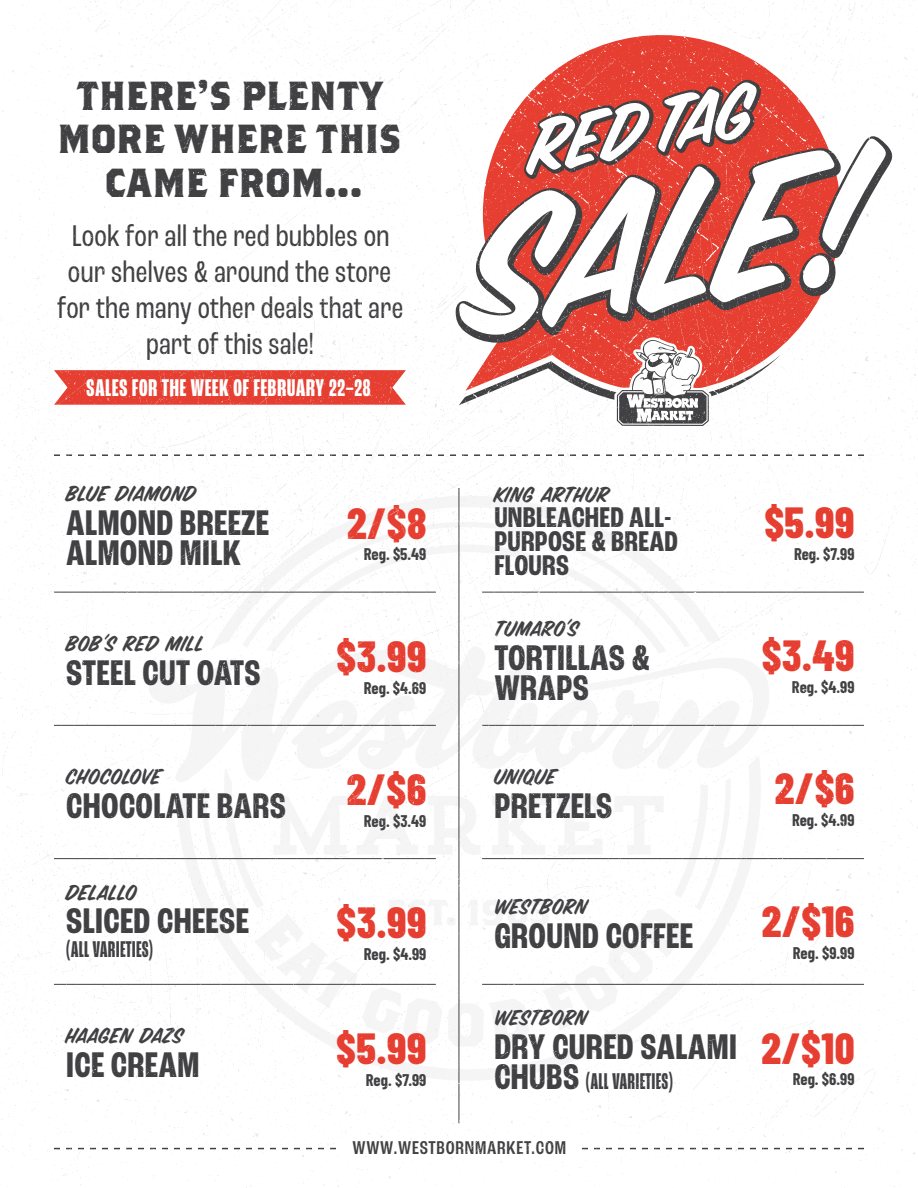
<style>
.page{position:relative;width:918px;height:1188px;background:#fff}
.page>*{position:absolute;margin:0;border:0;box-sizing:border-box;transform-origin:0 0}
.t1{font:800 43.5px "Barlow Condensed";letter-spacing:.01em;color:#e63e30}
.t2{font:700 40.5px/43.5px "Brothers OT";letter-spacing:.01em;color:#414042;text-align:center;scale:.95 1}
.t3{font:700 condensed 37.5px/30px "Roc Grotesk";letter-spacing:.01em;color:#414042;scale:.95 1}
.t4{font:condensed 31.5px/36px "Roc Grotesk";letter-spacing:.01em;color:#414042;text-align:center}
.t5{font:700 condensed 30px/24px "Roc Grotesk";letter-spacing:.01em;color:#414042;scale:.95 1}
.t6{font:700 extra-condensed 25.5px "Roc Grotesk";letter-spacing:.015em;color:#fff;scale:1.1 1}
.t7{font:24px "Sign Painter House Brush";letter-spacing:.015em;color:#414042;scale:.95 1}
.t8{font:700 extra-condensed 24px "Roc Grotesk";letter-spacing:.01em;color:#414042;scale:.95 1}
.t9{font:500 condensed 19.5px "Roc Grotesk";letter-spacing:.04em;color:#414042}
.t10{font:700 16.5px "Barlow Condensed";color:#414042}
.s1{font-stretch:condensed;font-size:37.5px}
</style>
<div class="page">
<img style="left:0;top:0;width:903px;height:1188px">
<p class="t2" style="left:58px;top:76px;width:363px">THERE’S PLENTY<br>MORE WHERE THIS<br>CAME FROM...</p>
<p class="t4" style="left:57px;top:218px;width:347px">Look for all the red bubbles on our shelves &amp; around the store for the many other deals that are part of this sale!</p>
<p class="t6" style="left:86px;top:374px;width:260px">SALES FOR THE WEEK OF FEBRUARY 22–28</p>
<p class="t7" style="left:66px;top:483px;width:138px">BLUE DIAMOND</p>
<p class="t3" style="left:66px;top:509px;width:215px">ALMOND BREEZE<br>ALMOND MILK</p>
<p class="t1" style="left:347px;top:492px;width:81px">2/$8</p>
<p class="t10" style="left:364px;top:543px;width:64px">Reg. $5.49</p>
<p class="t7" style="left:494px;top:483px;width:122px">KING ARTHUR</p>
<p class="t5" style="left:494px;top:505px;width:195px">UNBLEACHED ALL-<br>PURPOSE &amp; BREAD<br>FLOURS</p>
<p class="t1" style="left:764px;top:492px;width:92px">$5.99</p>
<p class="t10" style="left:794px;top:542px;width:62px">Reg. $7.99</p>
<p class="t7" style="left:66px;top:632px;width:147px">BOB’S RED MILL</p>
<p class="t3" style="left:66px;top:658px;width:206px">STEEL CUT OATS</p>
<p class="t1" style="left:337px;top:625px;width:91px">$3.99</p>
<p class="t10" style="left:364px;top:676px;width:64px">Reg. $4.69</p>
<p class="t7" style="left:494px;top:617px;width:90px">TUMARO’S</p>
<p class="t3" style="left:494px;top:643px;width:165px">TORTILLAS &amp;<br>WRAPS</p>
<p class="t1" style="left:762px;top:625px;width:94px">$3.49</p>
<p class="t10" style="left:792px;top:675px;width:64px">Reg. $4.99</p>
<p class="t7" style="left:66px;top:765px;width:102px">CHOCOLOVE</p>
<p class="t3" style="left:66px;top:792px;width:233px">CHOCOLATE BARS</p>
<p class="t1" style="left:347px;top:758px;width:81px">2/$6</p>
<p class="t10" style="left:364px;top:809px;width:64px">Reg. $3.49</p>
<p class="t7" style="left:494px;top:765px;width:67px">UNIQUE</p>
<p class="t3" style="left:494px;top:792px;width:126px">PRETZELS</p>
<p class="t1" style="left:775px;top:758px;width:81px">2/$6</p>
<p class="t10" style="left:792px;top:809px;width:64px">Reg. $4.99</p>
<p class="t7" style="left:66px;top:881px;width:76px">DELALLO</p>
<p class="t3" style="left:66px;top:907px;width:194px">SLICED CHEESE</p>
<p class="t8" style="left:66px;top:936px;width:93px">(ALL VARIETIES)</p>
<p class="t10" style="left:364px;top:942px;width:64px">Reg. $4.99</p>
<p class="t1" style="left:337px;top:891px;width:91px">$3.99</p>
<p class="t7" style="left:494px;top:896px;width:99px">WESTBORN</p>
<p class="t3" style="left:494px;top:922px;width:211px">GROUND COFFEE</p>
<p class="t1" style="left:762px;top:891px;width:94px">2/$16</p>
<p class="t10" style="left:793px;top:942px;width:63px">Reg. $9.99</p>
<p class="t7" style="left:66px;top:1024px;width:125px">HAAGEN DAZS</p>
<p class="t3" style="left:66px;top:1050px;width:142px">ICE CREAM</p>
<p class="t1" style="left:336px;top:1017px;width:92px">$5.99</p>
<p class="t10" style="left:366px;top:1068px;width:62px">Reg. $7.99</p>
<p class="t7" style="left:494px;top:1006px;width:99px">WESTBORN</p>
<p class="t3" style="left:494px;top:1033px;width:257px">DRY CURED SALAMI</p>
<p class="t8" style="left:494px;top:1068px;width:189px"><span class="s1">CHUBS</span> (ALL VARIETIES)</p>
<p class="t10" style="left:793px;top:1068px;width:63px">Reg. $6.99</p>
<p class="t1" style="left:762px;top:1017px;width:95px">2/$10</p>
<p class="t9" style="left:352px;top:1137px;width:215px">WWW.WESTBORNMARKET.COM</p>
</div>
